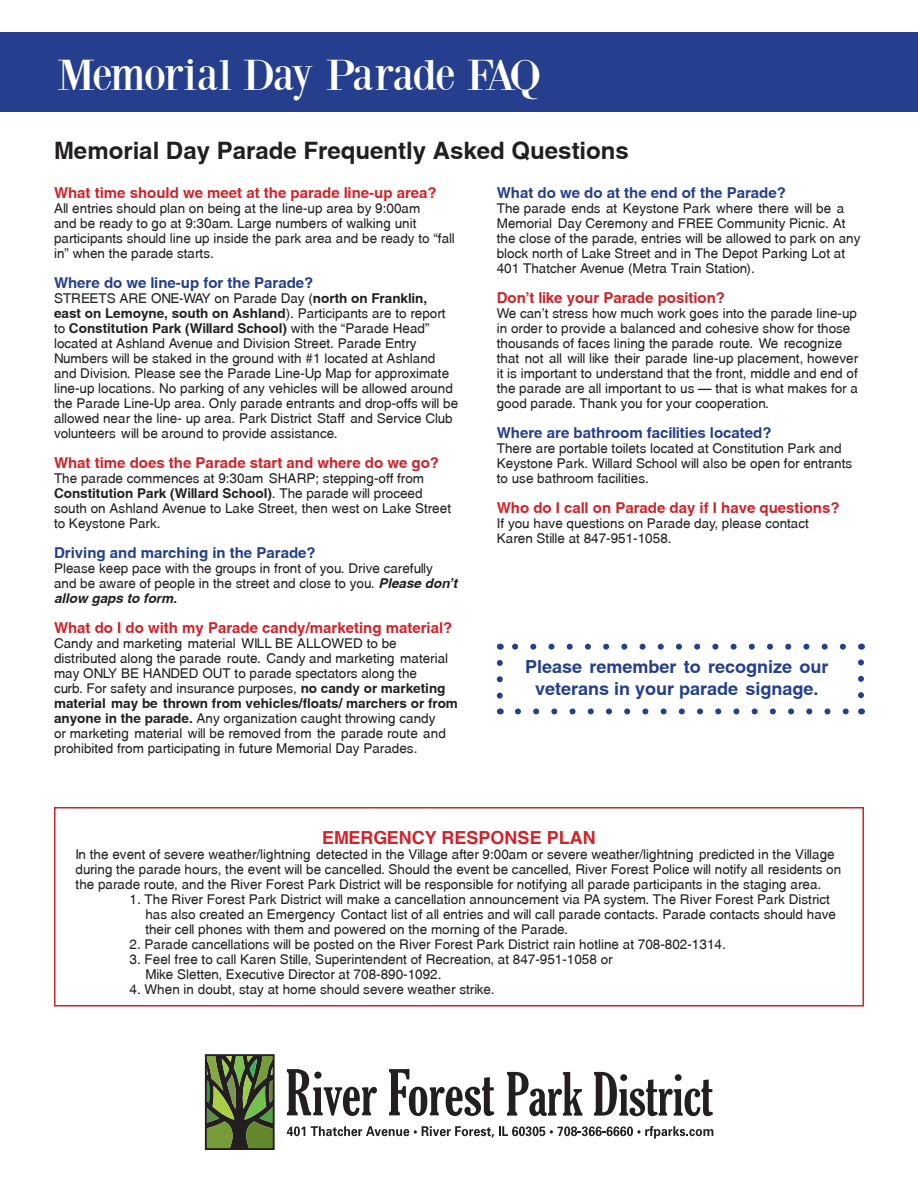
<style>
.page{position:relative;width:918px;height:1188px;background:#fff}
.page>*{position:absolute;margin:0;border:0;box-sizing:border-box;transform-origin:0 0}
.t1{font:45px "Bodoni XT";letter-spacing:-.05em;color:#fff}
.t2{font:700 24px "Swansea";color:#231f20}
.t3{font:700 18px "Swansea";color:#253f8e}
.t4{font:700 18px "Swansea";color:#d1232a}
.t5{font:700 15px "Swansea";color:#d1232a}
.t6{font:700 15px "Swansea";color:#253f8e}
.t7{font:13.5px/15px "Swansea";color:#231f20}
.s1{font-weight:700}
.s2{font-weight:700;font-style:italic}
</style>
<div class="page">
<svg style="left:518px;top:708px;width:331px;height:6px"></svg>
<svg style="left:512px;top:644px;width:331px;height:6px"></svg>
<svg style="left:497px;top:663px;width:6px;height:51px"></svg>
<svg style="left:858px;top:644px;width:6px;height:51px"></svg>
<div style="left:0;top:33px;width:918px;height:79px;background:#253f8e"></div>
<div style="left:54px;top:807px;width:810px;height:199px;border:2px solid #d1232a"></div>
<svg style="left:507px;top:1072px;width:76px;height:44px"></svg>
<svg style="left:594px;top:1072px;width:119px;height:44px"></svg>
<svg style="left:287px;top:1069px;width:90px;height:47px"></svg>
<svg style="left:389px;top:1069px;width:105px;height:47px"></svg>
<svg style="left:208px;top:1057px;width:64px;height:90px;background:#556c35"></svg>
<div style="left:205px;top:1054px;width:70px;height:96px;border:2px solid #231f20"></div>
<svg style="left:287px;top:1126px;width:18px;height:10px"></svg>
<svg style="left:311px;top:1126px;width:402px;height:13px"></svg>
<p class="t1" style="left:58px;top:48px;width:486px">Memorial Day Parade FAQ</p>
<p class="t2" style="left:54px;top:136px;width:576px">Memorial Day Parade Frequently Asked Questions</p>
<p class="t6" style="left:497px;top:183px;width:291px">What do we do at the end of the Parade?</p>
<p class="t7" style="left:497px;top:200px;width:365px">The parade ends at Keystone Park where there will be a Memorial Day Ceremony and FREE Community Picnic. At the close of the parade, entries will be allowed to park on any block north of Lake Street and in The Depot Parking Lot at 401 Thatcher Avenue (Metra Train Station).</p>
<p class="t5" style="left:497px;top:288px;width:230px">Don’t like your Parade position?</p>
<p class="t7" style="left:497px;top:305px;width:363px">We can’t stress how much work goes into the parade line-up in order to provide a balanced and cohesive show for those thousands of faces lining the parade route. We recognize that not all will like their parade line-up placement, however it is important to understand that the front, middle and end of the parade are all important to us – that is what makes for a good parade. Thank you for your cooperation.</p>
<p class="t6" style="left:497px;top:423px;width:276px">Where are bathroom facilities located?</p>
<p class="t7" style="left:497px;top:440px;width:357px">There are portable toilets located at Constitution Park and<br>Keystone Park. Willard School will also be open for entrants to use bathroom facilities.</p>
<p class="t5" style="left:497px;top:498px;width:344px">Who do I call on Parade day if I have questions?</p>
<p class="t7" style="left:497px;top:515px;width:314px">If you have questions on Parade day, please contact</p>
<p class="t7" style="left:497px;top:530px;width:176px">Karen Stille at 847-951-1058.</p>
<p class="t5" style="left:54px;top:183px;width:384px">What time should we meet at the parade line-up area?</p>
<p class="t7" style="left:54px;top:200px;width:402px">All entries should plan on being at the line-up area by 9:00am<br>and be ready to go at 9:30am. Large numbers of walking unit participants should line up inside the park area and be ready to “fall in” when the parade starts.</p>
<p class="t6" style="left:54px;top:273px;width:261px">Where do we line-up for the Parade?</p>
<p class="t7" style="left:54px;top:290px;width:406px">STREETS ARE ONE-WAY on Parade Day (<span class="s1">north on Franklin,<br>east on Lemoyne, south on Ashland</span>). Participants are to report to <span class="s1">Constitution Park (Willard School)</span> with the “Parade Head” located at Ashland Avenue and Division Street. Parade Entry Numbers will be staked in the ground with #1 located at Ashland and Division. Please see the Parade Line-Up Map for approximate line-up locations. No parking of any vehicles will be allowed around the Parade Line-Up area. Only parade entrants and drop-offs will be allowed near the line- up area. Park District Staff and Service Club volunteers will be around to provide assistance.</p>
<p class="t5" style="left:54px;top:453px;width:387px">What time does the Parade start and where do we go?</p>
<p class="t7" style="left:54px;top:470px;width:399px">The parade commences at 9:30am SHARP; stepping-off from <span class="s1">Constitution Park (Willard School)</span>. The parade will proceed south on Ashland Avenue to Lake Street, then west on Lake Street to Keystone Park.</p>
<p class="t6" style="left:54px;top:543px;width:263px">Driving and marching in the Parade?</p>
<p class="t7" style="left:54px;top:560px;width:405px">Please keep pace with the groups in front of you. Drive carefully and be aware of people in the street and close to you. <span class="s2">Please don’t allow gaps to form.</span></p>
<p class="t5" style="left:54px;top:618px;width:400px">What do I do with my Parade candy/marketing material?</p>
<p class="t7" style="left:54px;top:635px;width:405px">Candy and marketing material WILL BE ALLOWED to be distributed along the parade route. Candy and marketing material may ONLY BE HANDED OUT to parade spectators along the<br>curb. For safety and insurance purposes, <span class="s1">no candy or marketing material may be thrown from vehicles/floats/ marchers or from anyone in the parade.</span> Any organization caught throwing candy<br>or marketing material will be removed from the parade route and prohibited from participating in future Memorial Day Parades.</p>
<p class="t3" style="left:525px;top:656px;width:305px">Please remember to recognize our</p>
<p class="t3" style="left:535px;top:678px;width:285px">veterans in your parade signage.</p>
<p class="t4" style="left:322px;top:827px;width:275px">EMERGENCY RESPONSE PLAN</p>
<p class="t7" style="left:76px;top:847px;width:767px">In the event of severe weather/lightning detected in the Village after 9:00am or severe weather/lightning predicted in the Village during the parade hours, the event will be cancelled. Should the event be cancelled, River Forest Police will notify all residents on the parade route, and the River Forest Park District will be responsible for notifying all parade participants in the staging area.</p>
<p class="t7" style="left:130px;top:892px;width:702px">1. The River Forest Park District will make a cancellation announcement via PA system. The River Forest Park District</p>
<p class="t7" style="left:145px;top:907px;width:692px">has also created an Emergency Contact list of all entries and will call parade contacts. Parade contacts should have</p>
<p class="t7" style="left:145px;top:922px;width:424px">their cell phones with them and powered on the morning of the Parade.</p>
<p class="t7" style="left:130px;top:937px;width:598px">2. Parade cancellations will be posted on the River Forest Park District rain hotline at 708-802-1314.</p>
<p class="t7" style="left:130px;top:952px;width:485px">3. Feel free to call Karen Stille, Superintendent of Recreation, at 847-951-1058 or</p>
<p class="t7" style="left:145px;top:967px;width:298px">Mike Sletten, Executive Director at 708-890-1092.</p>
<p class="t7" style="left:130px;top:982px;width:366px">4. When in doubt, stay at home should severe weather strike.</p>
</div>
